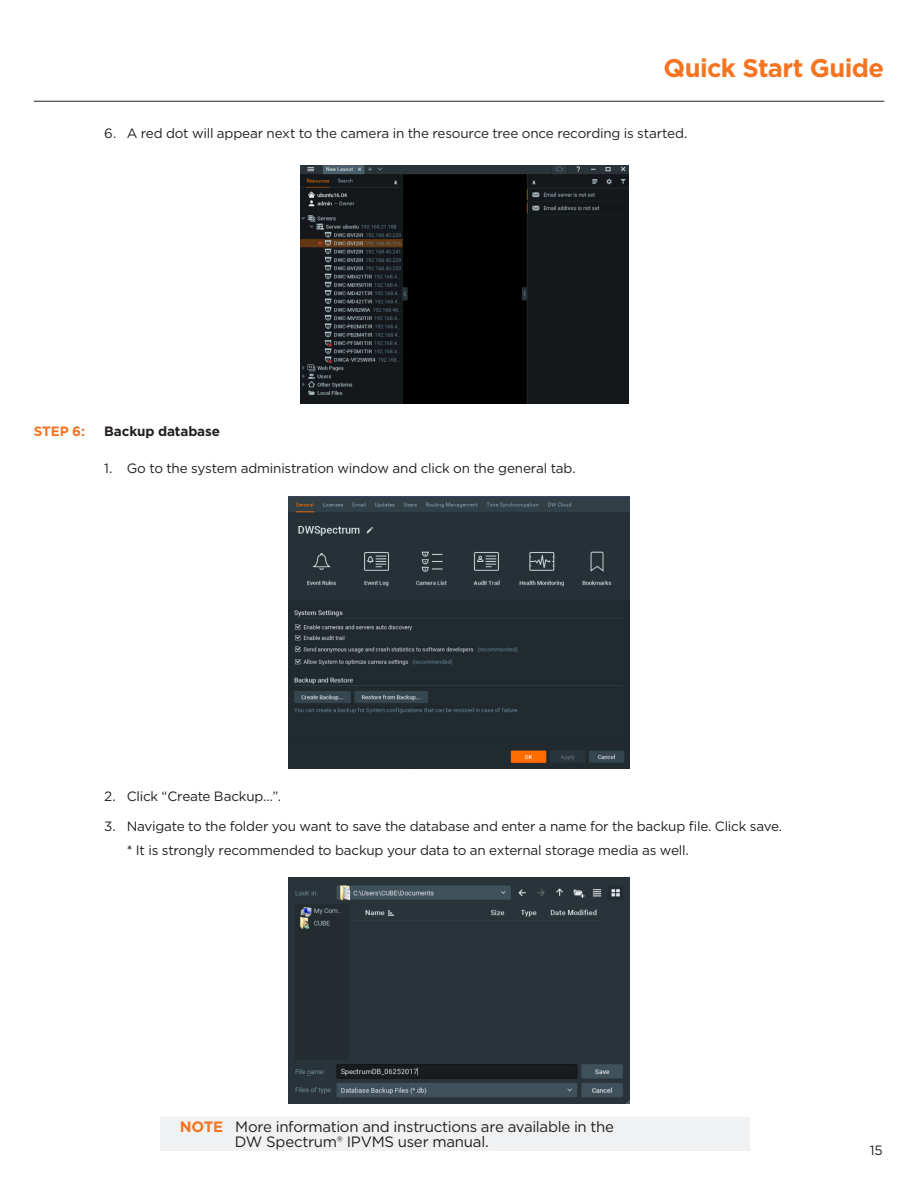
<style>
.page{position:relative;width:918px;height:1188px;background:#fff}
.page>*{position:absolute;margin:0;border:0;box-sizing:border-box;transform-origin:0 0}
.t1{font:700 25.5px "Gotham";letter-spacing:-.025em;color:#f47521}
.t2{font:15px/15px "Gotham";letter-spacing:-.02em;color:#231f20}
.t3{font:13.5px "Gotham";letter-spacing:-.015em;color:#231f20}
.t4{font:700 13.5px "Gotham";letter-spacing:-.01em;color:#231f20}
.t5{font:700 13.5px "Gotham";color:#f47521}
.s1{color:#000}
.s2{font-weight:700;color:#f47521}
</style>
<div class="page">
<hr style="left:34px;top:101px;width:850px;height:1px;background:#231f20">
<img style="left:300px;top:166px;width:329px;height:238px">
<img style="left:288px;top:497px;width:342px;height:272px">
<img style="left:288px;top:877px;width:342px;height:226px">
<div style="left:160px;top:1117px;width:590px;height:33px;background:#f0f1f2"></div>
<p class="t1" style="left:663px;top:51px;width:222px">Quick Start Guide</p>
<p class="t3" style="left:104px;top:125px;width:585px">6. A red dot will appear next to the camera in the resource tree once recording is started.</p>
<p class="t5" style="left:34px;top:423px;width:53px">STEP 6:</p>
<p class="t4" style="left:104px;top:423px;width:117px">Backup database</p>
<p class="t3" style="left:104px;top:460px;width:473px">1. Go to the system administration window and click on the general tab.</p>
<p class="t3" style="left:104px;top:788px;width:178px">2. Click “Create Backup…”.</p>
<p class="t3" style="left:104px;top:818px;width:680px">3. Navigate to the folder you want to save the database and enter a name for the backup file. Click save.</p>
<p class="t3" style="left:127px;top:841px;width:564px"><span class="s1">*</span> It is strongly recommended to backup your data to an external storage media as well.</p>
<p class="t2" style="left:235px;top:1119px;width:381px;text-indent:-55px"><span class="s2">NOTE</span> More information and instructions are available in the<br>DW Spectrum® IPVMS user manual.</p>
<p class="t3" style="left:870px;top:1142px;width:15px">15</p>
</div>
